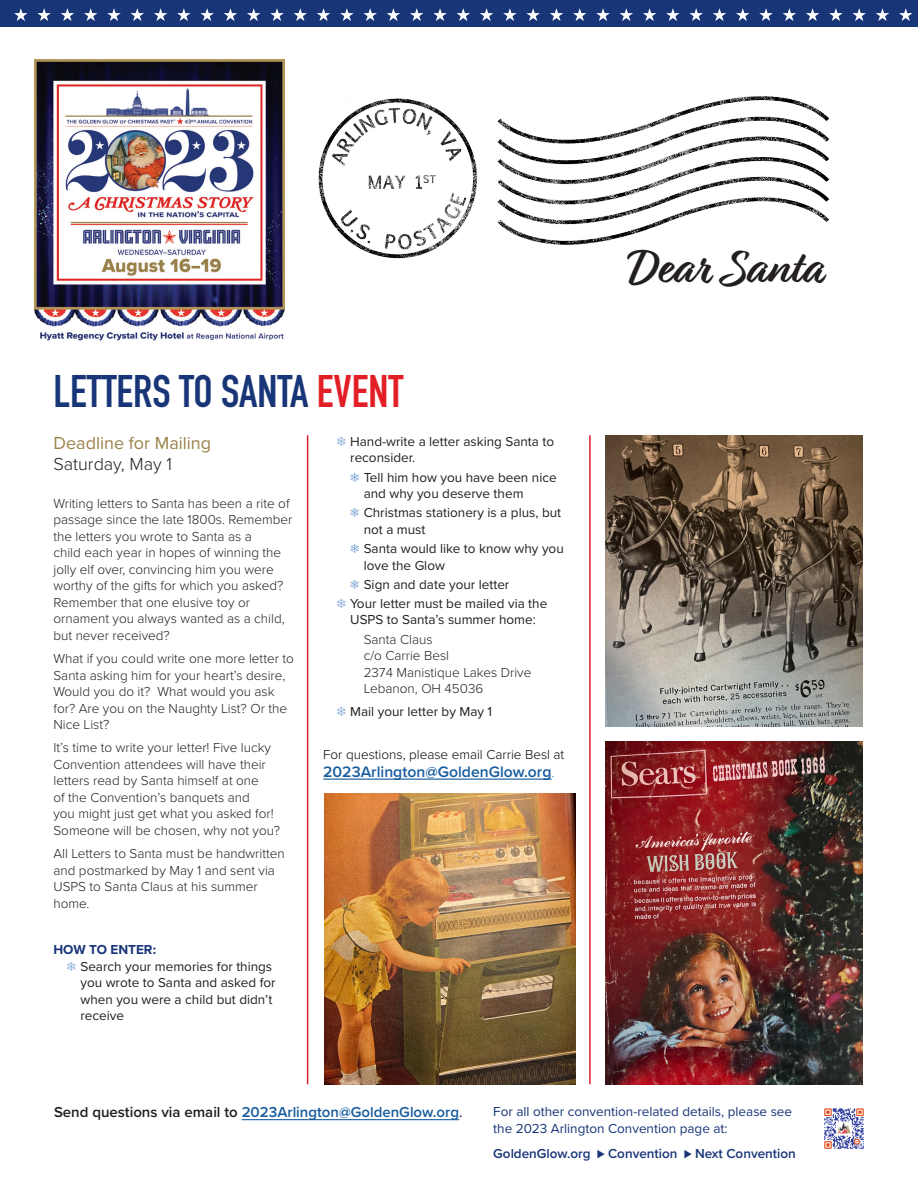
<style>
.page{position:relative;width:918px;height:1188px;background:#fff}
.page>*{position:absolute;margin:0;border:0;box-sizing:border-box;transform-origin:0 0}
.Body___Content_SANS{font:700 49.35px "Relation";color:#231f20}
.Headline_-_Title{font:700 45px "DIN Condensed";color:#183578}
.Price{font:18px/21px "Proxima Nova";color:#9a824b}
.Body_-_Content{font:600 15.75px "Proxima Nova";color:#175d9e}
.Body_-_Content-2{font:600 15px "Proxima Nova";color:#175d9e}
.Body___Content_SANS-2{font:300 13.5px/16.5px "Proxima Nova";color:#231f20}
.t1{font:13.5px/16.5px "Proxima Nova";color:#231f20}
.BODY_no_indent{font:13.5px/16.5px "Proxima Nova";color:#183578}
.Body_-_Content-3{font:600 13.5px "Proxima Nova";color:#183578}
.Body_-_Content-4{font:300 13.5px "Proxima Nova";color:#040503}
.Fine_Print_Header{font:700 13.5px "Proxima Nova";color:#183578}
.s1{color:#e21f26}
.s2{font-weight:300;color:#231f20}
.s3{color:#6291cc}
.s4{font-weight:300;font-size:13.5px;color:#1b7bc0}
.s5{color:#231f20}
.s6{font-weight:500;color:#183578}
</style>
<div class="page">
<img style="left:821px;top:1105px;width:43px;height:44px">
<hr style="left:242px;top:1119px;width:217px;height:1px;background:#175d9e">
<hr style="left:307px;top:435px;width:1px;height:649px;background:#e21f26">
<hr style="left:589px;top:435px;width:2px;height:649px;background:#e21f26">
<hr style="left:323px;top:779px;width:228px;height:1px;background:#175d9e">
<img style="left:318px;top:96px;width:512px;height:162px">
<img style="left:324px;top:793px;width:252px;height:291px">
<img style="left:606px;top:435px;width:257px;height:291px">
<img style="left:606px;top:741px;width:257px;height:343px">
<img style="left:34px;top:60px;width:250px;height:281px">
<div style="left:0;top:0;width:918px;height:27px;background:#183578"></div>
<svg style="left:14px;top:8px;width:899px;height:13px"></svg>
<p class="Headline_-_Title" style="left:53px;top:361px;width:351px">LETTERS TO SANTA <span class="s1">EVENT</span></p>
<p class="Price" style="left:53px;top:432px;width:159px">Deadline for Mailing<br><span class="s2">Saturday, May 1</span></p>
<p class="Body___Content_SANS-2" style="left:53px;top:494px;width:240px">Writing letters to Santa has been a rite of passage since the late 1800s. Remember the letters you wrote to Santa as a<br>child each year in hopes of winning the jolly elf over, convincing him you were worthy of the gifts for which you asked?<br>Remember that one elusive toy or ornament you always wanted as a child, but never received?</p>
<p class="Body___Content_SANS-2" style="left:53px;top:650px;width:242px">What if you could write one more letter to<br>Santa asking him for your heart’s desire,<br>Would you do it? What would you ask for? Are you on the Naughty List? Or the<br>Nice List?</p>
<p class="Body___Content_SANS-2" style="left:53px;top:739px;width:228px">It’s time to write your letter! Five lucky Convention attendees will have their letters read by Santa himself at one<br>of the Convention’s banquets and<br>you might just get what you asked for!<br>Someone will be chosen, why not you?</p>
<p class="Body___Content_SANS-2" style="left:53px;top:845px;width:233px">All Letters to Santa must be handwritten and postmarked by May 1 and sent via<br>USPS to Santa Claus at his summer home.</p>
<p class="Fine_Print_Header" style="left:53px;top:940px;width:104px">HOW TO ENTER:</p>
<p class="t1" style="left:80px;top:957px;width:197px;text-indent:-14px"><span class="s3">❄</span> Search your memories for things you wrote to Santa and asked for when you were a child but didn’t receive</p>
<p class="t1" style="left:350px;top:433px;width:205px;text-indent:-14px"><span class="s3">❄</span> Hand-write a letter asking Santa to reconsider.</p>
<p class="t1" style="left:364px;top:468px;width:194px;text-indent:-14px"><span class="s3">❅</span> Tell him how you have been nice and why you deserve them</p>
<p class="t1" style="left:364px;top:504px;width:199px;text-indent:-14px"><span class="s3">❅</span> Christmas stationery is a plus, but not a must</p>
<p class="t1" style="left:364px;top:540px;width:202px;text-indent:-14px"><span class="s3">❅</span> Santa would like to know why you love the Glow</p>
<p class="t1" style="left:350px;top:575px;width:161px"><span class="s3">❅</span> Sign and date your letter</p>
<p class="t1" style="left:337px;top:595px;width:212px;text-align:center"><span class="s3">❄</span> Your letter must be mailed via the<br>USPS to Santa’s summer home:</p>
<p class="Body___Content_SANS-2" style="left:364px;top:630px;width:169px">Santa Claus<br>c/o Carrie Besl<br>2374 Manistique Lakes Drive<br>Lebanon, OH 45036</p>
<p class="t1" style="left:337px;top:703px;width:157px"><span class="s3">❄</span> Mail your letter by May 1</p>
<p class="Body_-_Content-4" style="left:323px;top:744px;width:243px">For questions, please email Carrie Besl at</p>
<p class="Body_-_Content" style="left:323px;top:760px;width:233px">2023Arlington@GoldenGlow.org<span class="s4">.</span></p>
<p class="Body___Content_SANS" style="left:629px;top:239px;width:195px">Dear Santa</p>
<p class="Body_-_Content-2" style="left:54px;top:1101px;width:410px"><span class="s5">Send questions via email to</span> 2023Arlington@GoldenGlow.org<span class="s6">.</span></p>
<p class="BODY_no_indent" style="left:493px;top:1103px;width:300px">For all other convention-related details, please see the 2023 Arlington Convention page at:</p>
<p class="Body_-_Content-3" style="left:493px;top:1144px;width:304px">GoldenGlow.org ⊲ Convention ⊲ Next Convention</p>
</div>
